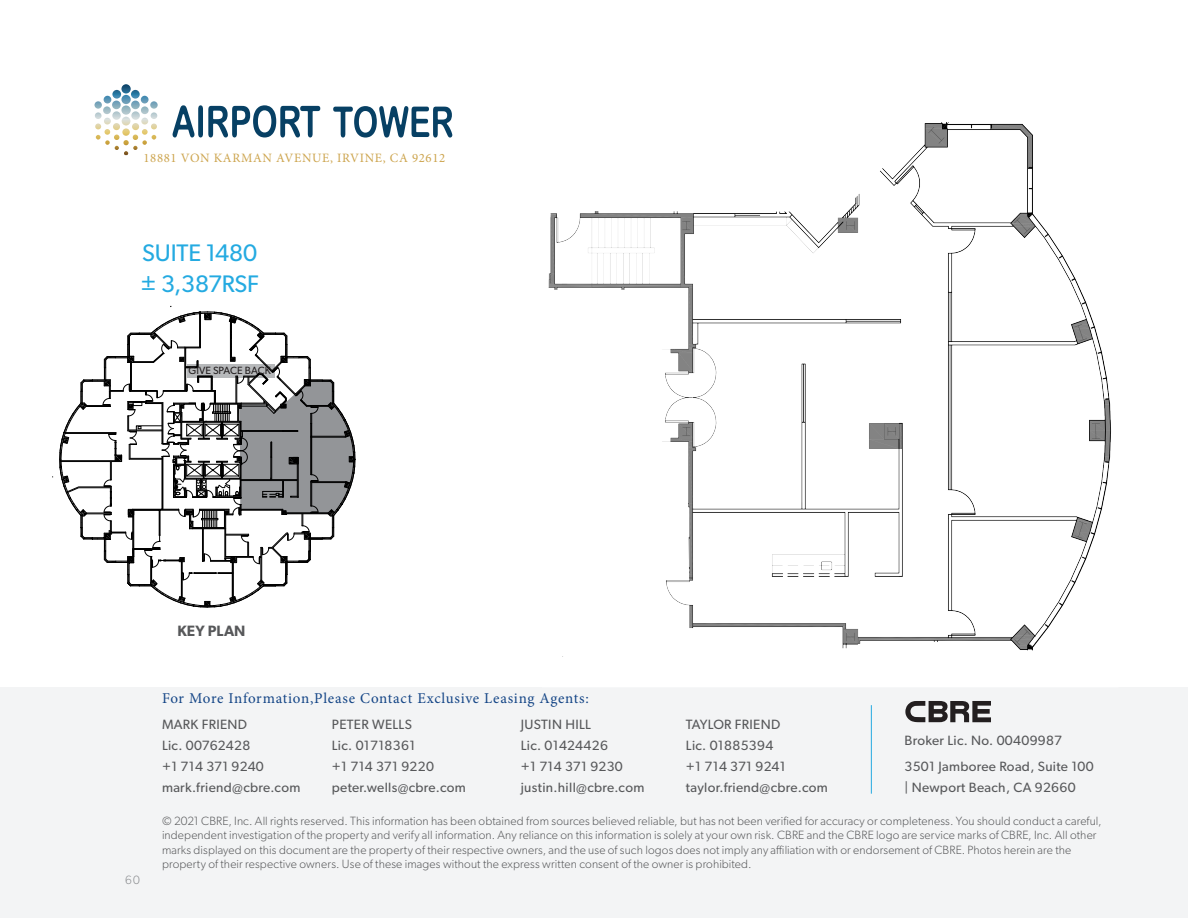
<style>
.page{position:relative;width:1188px;height:918px;background:#fff}
.page>*{position:absolute;margin:0;border:0;box-sizing:border-box;transform-origin:0 0}
.t1{font:24px/31.5px "Gibson";letter-spacing:-.01em;color:#24aae1}
.t2{font:15px "Minion Pro";letter-spacing:.045em;color:#144586}
.t3{font:600 15px "Gibson";letter-spacing:.01em;color:#57585a}
.t4{font:13.5px/21px "Gibson";letter-spacing:.025em;color:#57585a}
.t5{font:12.75px "Minion Pro";letter-spacing:.05em;color:#cda54f}
.t6{font:300 12px/14.4px "Gibson";letter-spacing:.01em;color:#57585a}
.t7{font:300 12px "Gibson";color:#87898c}
.t8{font:10.5px "Gibson";color:#231f20}
</style>
<div class="page">
<div style="left:0;top:687px;width:1188px;height:231px;background:#f2f3f4"></div>
<hr style="left:871px;top:705px;width:1px;height:89px;background:#24aae1">
<svg style="left:905px;top:701px;width:86px;height:21px"></svg>
<svg style="left:94px;top:84px;width:64px;height:71px"></svg>
<svg style="left:173px;top:105px;width:147px;height:32px"></svg>
<svg style="left:333px;top:106px;width:119px;height:32px"></svg>
<img style="left:548px;top:122px;width:563px;height:535px">
<svg style="left:59px;top:306px;width:296px;height:302px"></svg>
<svg style="left:188px;top:364px;width:87px;height:14px"></svg>
<p class="t5" style="left:144px;top:150px;width:303px">18881 VON KARMAN AVENUE, IRVINE, CA 92612</p>
<h1 class="t1" style="left:140px;top:237px;width:120px">SUITE 1480 ± 3,387RSF</h1>
<p class="t8" style="left:189px;top:364px;width:84px">GIVE SPACE BACK</p>
<p class="t3" style="left:177px;top:622px;width:70px">KEY PLAN</p>
<p class="t7" style="left:125px;top:872px;width:16px">60</p>
<p class="t2" style="left:162px;top:688px;width:428px">For More Information,Please Contact Exclusive Leasing Agents:</p>
<p class="t4" style="left:162px;top:714px;width:140px">MARK FRIEND<br>Lic. 00762428<br>+1 714 371 9240 mark.friend@cbre.com</p>
<p class="t4" style="left:521px;top:714px;width:125px">JUSTIN HILL<br>Lic. 01424426<br>+1 714 371 9230 justin.hill@cbre.com</p>
<p class="t4" style="left:332px;top:714px;width:136px">PETER WELLS<br>Lic. 01718361<br>+1 714 371 9220 peter.wells@cbre.com</p>
<p class="t4" style="left:686px;top:714px;width:143px">TAYLOR FRIEND<br>Lic. 01885394<br>+1 714 371 9241 taylor.friend@cbre.com</p>
<p class="t6" style="left:162px;top:813px;width:941px">© 2021 CBRE, Inc. All rights reserved. This information has been obtained from sources believed reliable, but has not been verified for accuracy or completeness. You should conduct a careful, independent investigation of the property and verify all information. Any reliance on this information is solely at your own risk. CBRE and the CBRE logo are service marks of CBRE, Inc. All other marks displayed on this document are the property of their respective owners, and the use of such logos does not imply any affiliation with or endorsement of CBRE. Photos herein are the property of their respective owners. Use of these images without the express written consent of the owner is prohibited.</p>
<p class="t4" style="left:904px;top:730px;width:159px">Broker Lic. No. 00409987</p>
<p class="t4" style="left:904px;top:756px;width:191px">3501 Jamboree Road, Suite 100 | Newport Beach, CA 92660</p>
</div>
